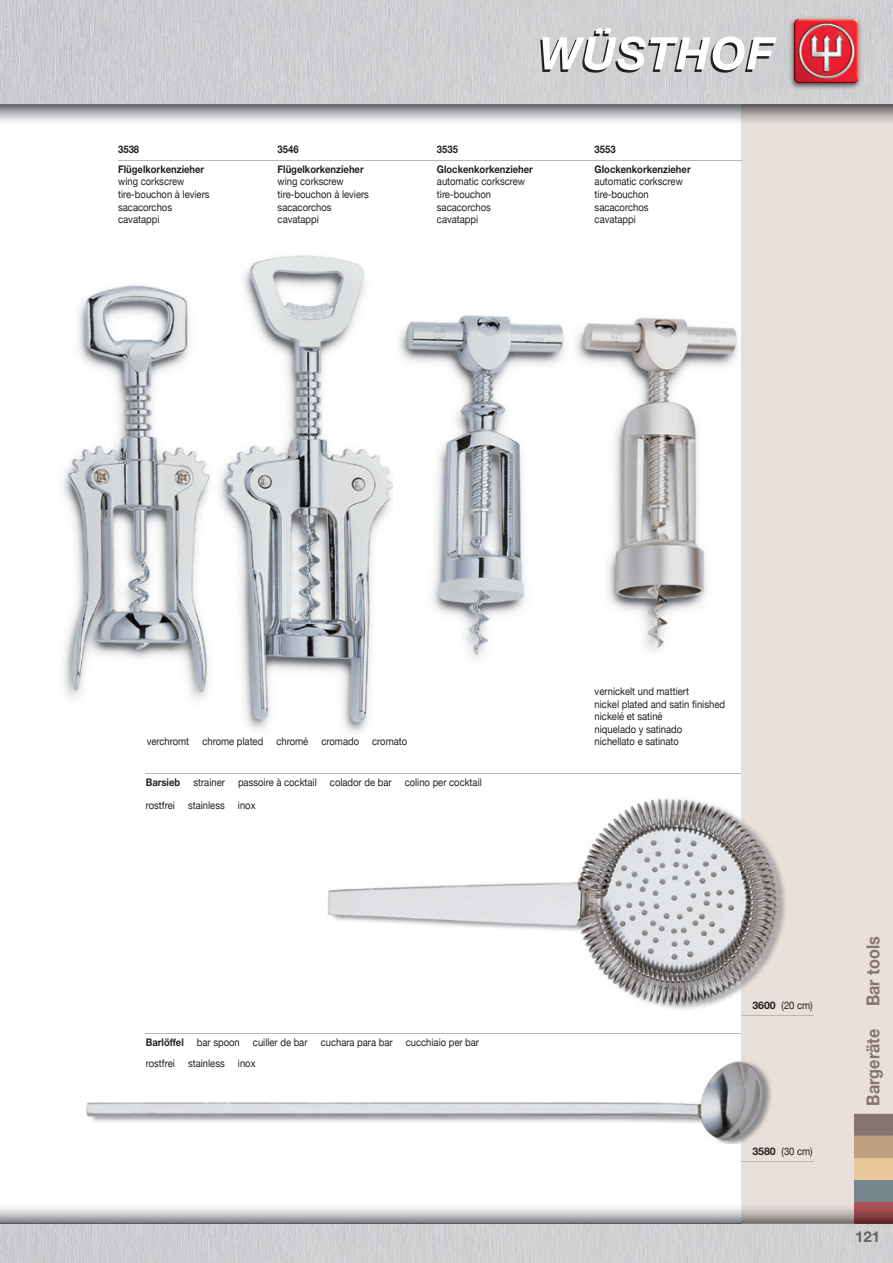
<style>
.page{position:relative;width:893px;height:1263px;background:#fff}
.page>*{position:absolute;margin:0;border:0;box-sizing:border-box;transform-origin:0 0}
.t1{font:700 18px "Helvetica Neue";color:#867472;scale:.9 1}
.t2{font:700 15px "Helvetica Neue";color:#636366}
.t3{font:10.5px/12.6px "Helvetica Neue";color:#231f20;scale:.9 1}
.t4{font:700 10.5px/20.1px "Helvetica Neue";color:#231f20;scale:.9 1}
.s1{font-weight:700}
</style>
<div class="page">
<img style="left:0;top:0;width:893px;height:105px">
<div style="left:0;top:1224px;width:893px;height:39px;background:#cfcfd2"></div>
<div style="left:741px;top:105px;width:152px;height:1119px;background:#e9e0d9"></div>
<div style="left:854px;top:1180px;width:39px;height:22px;background:#75878c"></div>
<div style="left:854px;top:1158px;width:39px;height:22px;background:#e9c89c"></div>
<div style="left:854px;top:1136px;width:39px;height:22px;background:#c1a280"></div>
<div style="left:854px;top:1114px;width:39px;height:22px;background:#867472"></div>
<div style="left:0;top:105px;width:741px;height:22px;background:linear-gradient(to bottom,#7b7d81,#fff)"></div>
<img style="left:0;top:105px;width:893px;height:1px">
<div style="left:741px;top:105px;width:152px;height:22px;background:linear-gradient(to bottom,#736f6f,#f3eae3)"></div>
<div style="left:0;top:1202px;width:741px;height:22px;background:linear-gradient(to bottom,#fff,#86878b)"></div>
<img style="left:0;top:1224px;width:741px;height:1px">
<svg style="left:741px;top:1202px;width:152px;height:22px"></svg>
<img style="left:786px;top:14px;width:77px;height:78px">
<svg style="left:540px;top:28px;width:237px;height:45px"></svg>
<img style="left:794px;top:19px;width:64px;height:64px">
<img style="left:392px;top:315px;width:173px;height:343px">
<img style="left:62px;top:285px;width:148px;height:415px">
<img style="left:219px;top:255px;width:173px;height:478px">
<img style="left:575px;top:317px;width:163px;height:335px">
<img style="left:86px;top:1061px;width:686px;height:83px">
<img style="left:327px;top:798px;width:459px;height:211px">
<hr style="left:146px;top:773px;width:595px;height:1px;background:#bdb6b3">
<hr style="left:146px;top:1033px;width:595px;height:1px;background:#bdb6b3">
<hr style="left:118px;top:161px;width:623px;height:1px;background:#bdb6b3">
<hr style="left:741px;top:1015px;width:72px;height:1px;background:#bdb6b3">
<hr style="left:741px;top:1161px;width:72px;height:1px;background:#bdb6b3">
<p class="t4" style="left:118px;top:139px;width:97px">3538<br>Flügelkorkenzieher</p>
<p class="t3" style="left:118px;top:175px;width:103px">wing corkscrew tire-bouchon à leviers sacacorchos cavatappi</p>
<p class="t4" style="left:278px;top:139px;width:97px">3546<br>Flügelkorkenzieher</p>
<p class="t3" style="left:278px;top:175px;width:103px">wing corkscrew tire-bouchon à leviers sacacorchos cavatappi</p>
<p class="t4" style="left:437px;top:139px;width:108px">3535<br>Glockenkorkenzieher</p>
<p class="t3" style="left:437px;top:175px;width:100px">automatic corkscrew tire-bouchon sacacorchos cavatappi</p>
<p class="t4" style="left:595px;top:139px;width:108px">3553<br>Glockenkorkenzieher</p>
<p class="t3" style="left:595px;top:175px;width:100px">automatic corkscrew tire-bouchon sacacorchos cavatappi</p>
<p class="t3" style="left:595px;top:685px;width:146px">vernickelt und mattiert<br>nickel plated and satin finished nickelé et satiné<br>niquelado y satinado</p>
<p class="t3" style="left:147px;top:735px;width:49px">verchromt</p>
<p class="t3" style="left:202px;top:735px;width:69px">chrome plated</p>
<p class="t3" style="left:276px;top:735px;width:37px">chromé</p>
<p class="t3" style="left:321px;top:735px;width:43px">cromado</p>
<p class="t3" style="left:372px;top:735px;width:40px">cromato</p>
<p class="t3" style="left:595px;top:735px;width:95px">nichellato e satinato</p>
<p class="t4" style="left:146px;top:772px;width:40px">Barsieb</p>
<p class="t3" style="left:193px;top:776px;width:36px">strainer</p>
<p class="t3" style="left:238px;top:776px;width:89px">passoire à cocktail</p>
<p class="t3" style="left:330px;top:776px;width:70px">colador de bar</p>
<p class="t3" style="left:405px;top:776px;width:87px">colino per cocktail</p>
<p class="t3" style="left:146px;top:799px;width:34px">rostfrei</p>
<p class="t3" style="left:188px;top:799px;width:42px">stainless</p>
<p class="t3" style="left:238px;top:799px;width:21px">inox</p>
<p class="t4" style="left:146px;top:1032px;width:44px">Barlöffel</p>
<p class="t3" style="left:197px;top:1036px;width:49px">bar spoon</p>
<p class="t3" style="left:253px;top:1036px;width:62px">cuiller de bar</p>
<p class="t3" style="left:321px;top:1036px;width:81px">cuchara para bar</p>
<p class="t3" style="left:406px;top:1036px;width:83px">cucchiaio per bar</p>
<p class="t3" style="left:146px;top:1056px;width:34px">rostfrei</p>
<p class="t3" style="left:188px;top:1056px;width:42px">stainless</p>
<p class="t3" style="left:238px;top:1056px;width:21px">inox</p>
<p class="t3" style="left:752px;top:999px;width:69px"><span class="s1">3600</span> (20 cm)</p>
<p class="t3" style="left:752px;top:1145px;width:69px"><span class="s1">3580</span> (30 cm)</p>
<h1 class="t1" style="left:862px;top:1006px;width:79px;rotate:-90deg">Bar tools</h1>
<h1 class="t1" style="left:862px;top:1106px;width:87px;rotate:-90deg">Bargeräte</h1>
<h2 class="t2" style="left:855px;top:1227px;width:27px">121</h2>
</div>
